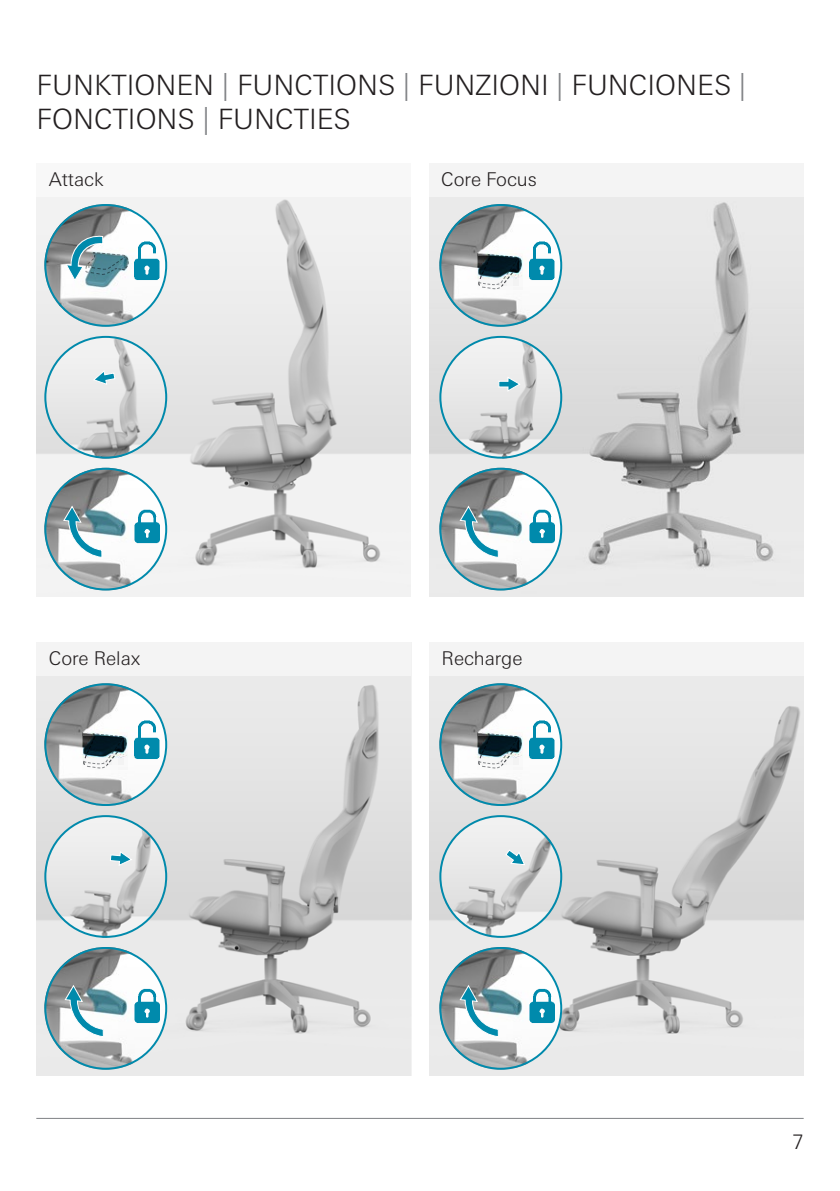
<style>
.page{position:relative;width:840px;height:1191px;background:#fff}
.page>*{position:absolute;margin:0;border:0;box-sizing:border-box;transform-origin:0 0}
.HEADLINE{font:300 28px/33.8px "Univers Next W1 G";color:#231f20}
.t1{font:300 20px "Univers Next W1 G";color:#231f20}
.Fliesstext{font:300 19px "Univers Next W1 G";letter-spacing:-.005em;color:#231f20}
.s1{color:#808285}
</style>
<div class="page">
<hr style="left:36px;top:1117px;width:767px;height:1px;background:#808285">
<img style="left:429px;top:197px;width:374px;height:399px">
<img style="left:37px;top:675px;width:374px;height:400px">
<img style="left:429px;top:675px;width:374px;height:400px">
<img style="left:36px;top:197px;width:374px;height:399px">
<img style="left:44px;top:204px;width:123px;height:123px;border-radius:61px">
<div style="left:44px;top:204px;width:123px;height:123px;border:2px solid #008aac;border-radius:50%"></div>
<img style="left:134px;top:240px;width:26px;height:42px">
<img style="left:44px;top:468px;width:123px;height:122px">
<div style="left:44px;top:468px;width:123px;height:122px;border:2px solid #008aac;border-radius:50%"></div>
<img style="left:134px;top:503px;width:26px;height:43px">
<svg style="left:62px;top:503px;width:41px;height:55px"></svg>
<img style="left:439px;top:468px;width:123px;height:122px">
<div style="left:439px;top:468px;width:123px;height:122px;border:2px solid #008aac;border-radius:50%"></div>
<img style="left:528px;top:503px;width:27px;height:43px">
<svg style="left:458px;top:503px;width:41px;height:55px"></svg>
<div style="left:36px;top:163px;width:375px;height:34px;background:#f8f8f8"></div>
<div style="left:428px;top:163px;width:375px;height:34px;background:#f4f4f4"></div>
<div style="left:36px;top:642px;width:375px;height:33px;background:#f4f4f4"></div>
<div style="left:429px;top:642px;width:374px;height:33px;background:#f4f4f4"></div>
<svg style="left:64px;top:231px;width:65px;height:55px"></svg>
<img style="left:44px;top:336px;width:123px;height:122px">
<div style="left:44px;top:336px;width:123px;height:122px;border:2px solid #008aac;border-radius:50%"></div>
<svg style="left:93px;top:367px;width:22px;height:18px"></svg>
<img style="left:439px;top:336px;width:123px;height:122px">
<div style="left:439px;top:336px;width:123px;height:122px;border:2px solid #008aac;border-radius:50%"></div>
<svg style="left:498px;top:376px;width:22px;height:16px"></svg>
<img style="left:439px;top:204px;width:123px;height:123px">
<div style="left:439px;top:204px;width:123px;height:123px;border:2px solid #008aac;border-radius:50%"></div>
<img style="left:528px;top:240px;width:27px;height:42px">
<svg style="left:477px;top:254px;width:45px;height:36px"></svg>
<img style="left:44px;top:947px;width:123px;height:122px">
<div style="left:44px;top:947px;width:123px;height:122px;border:2px solid #008aac;border-radius:50%"></div>
<img style="left:134px;top:982px;width:26px;height:43px">
<svg style="left:63px;top:983px;width:41px;height:54px"></svg>
<img style="left:439px;top:947px;width:123px;height:122px">
<div style="left:439px;top:947px;width:123px;height:122px;border:2px solid #008aac;border-radius:50%"></div>
<img style="left:528px;top:982px;width:27px;height:43px">
<svg style="left:458px;top:983px;width:41px;height:54px"></svg>
<img style="left:44px;top:815px;width:123px;height:123px">
<div style="left:44px;top:815px;width:123px;height:123px;border:2px solid #008aac;border-radius:50%"></div>
<img style="left:439px;top:815px;width:123px;height:123px">
<div style="left:439px;top:815px;width:123px;height:123px;border:2px solid #008aac;border-radius:50%"></div>
<svg style="left:110px;top:842px;width:22px;height:30px"></svg>
<svg style="left:505px;top:849px;width:20px;height:16px"></svg>
<img style="left:44px;top:683px;width:123px;height:123px">
<div style="left:44px;top:683px;width:123px;height:123px;border:2px solid #008aac;border-radius:50%"></div>
<img style="left:134px;top:719px;width:26px;height:42px">
<svg style="left:83px;top:733px;width:44px;height:36px"></svg>
<img style="left:439px;top:683px;width:123px;height:123px">
<div style="left:439px;top:683px;width:123px;height:123px;border:2px solid #008aac;border-radius:50%"></div>
<img style="left:528px;top:719px;width:27px;height:42px">
<svg style="left:477px;top:733px;width:45px;height:36px"></svg>
<p class="HEADLINE" style="left:37px;top:68px;width:710px">FUNKTIONEN <span class="s1">|</span> FUNCTIONS <span class="s1">|</span> FUNZIONI <span class="s1">|</span> FUNCIONES <span class="s1">|<br></span>FONCTIONS <span class="s1">|</span> FUNCTIES</p>
<p class="Fliesstext" style="left:49px;top:168px;width:56px">Attack</p>
<p class="Fliesstext" style="left:441px;top:168px;width:97px">Core Focus</p>
<p class="Fliesstext" style="left:49px;top:647px;width:93px">Core Relax</p>
<p class="Fliesstext" style="left:441px;top:647px;width:82px">Recharge</p>
<p class="t1" style="left:792px;top:1130px;width:13px">7</p>
</div>
